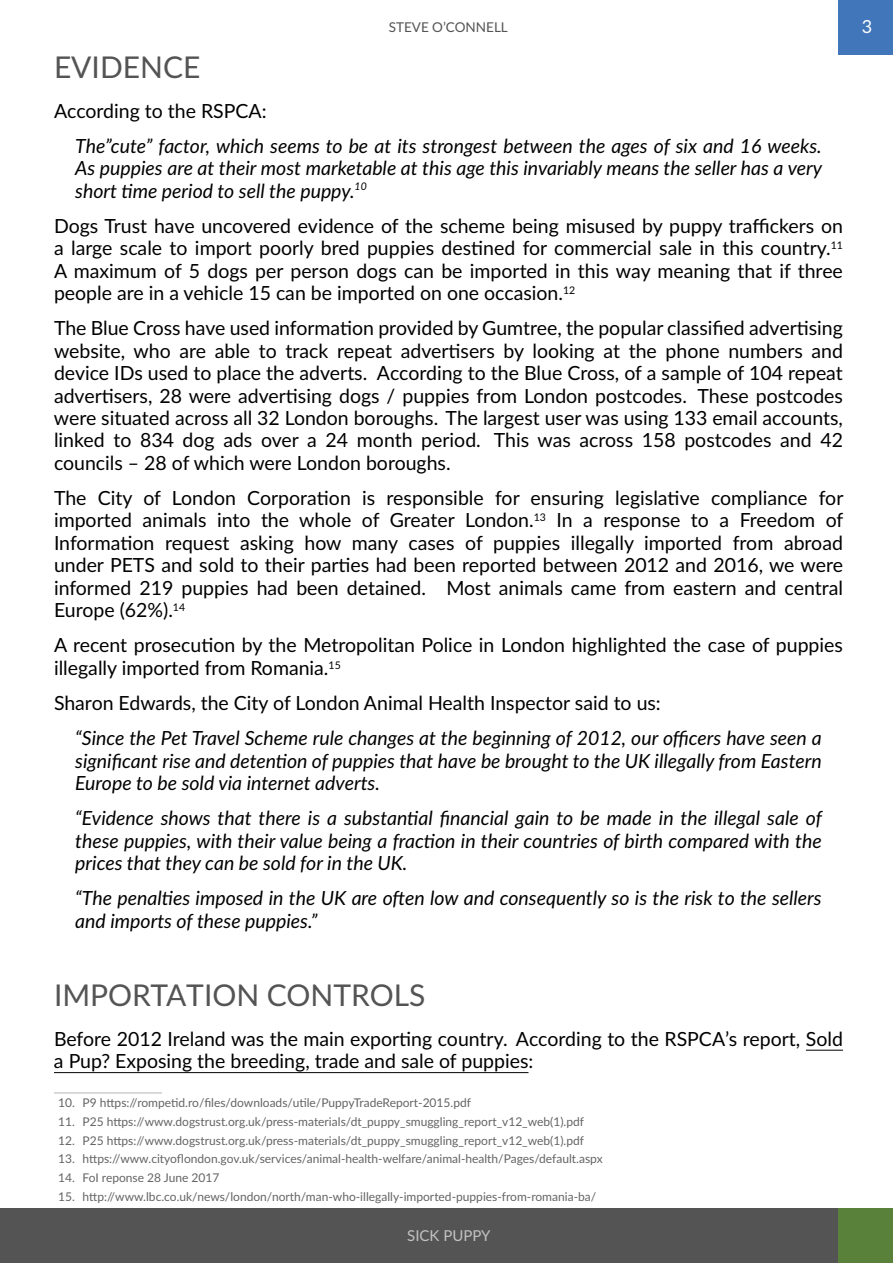
<style>
.page{position:relative;width:893px;height:1263px;background:#fff}
.page>*{position:absolute;margin:0;border:0;box-sizing:border-box;transform-origin:0 0}
.t1{font:30px "Lato Latin";color:#545454}
.t2{font:19.5px/22.5px "Lato Latin";color:#000;text-align:justify}
.t3{font:italic 19.5px/22.4px "Lato Latin";color:#000;text-align:justify}
.t4{font:18px "Lato Latin";color:#fff}
.t5{font:15px "Lato Latin";color:#c2c2c2}
.t6{font:13.5px "Lato Latin";color:#545454}
.t7{font:12px "Lato Latin";color:#646464}
</style>
<div class="page">
<div style="left:0;top:1209px;width:843px;height:54px;background:#545454"></div>
<div style="left:839px;top:1209px;width:54px;height:54px;background:#5a8139"></div>
<div style="left:839px;top:0;width:54px;height:54px;background:#4276bb"></div>
<hr style="left:806px;top:1050px;width:37px;height:1px;background:#000">
<hr style="left:54px;top:1072px;width:474px;height:1px;background:#000">
<hr style="left:54px;top:1092px;width:108px;height:2px;background:#ccc">
<p class="t6" style="left:389px;top:19px;width:121px">STEVE O’CONNELL</p>
<p class="t4" style="left:862px;top:16px;width:12px">3</p>
<h1 class="t1" style="left:54px;top:50px;width:148px">EVIDENCE</h1>
<p class="t2" style="left:54px;top:99px;width:214px">According to the RSPCA:</p>
<p class="t3" style="left:75px;top:134px;width:748px">The”cute” factor, which seems to be at its strongest between the ages of six and 16 weeks.<br>As puppies are at their most marketable at this age this invariably means the seller has a very short time period to sell the puppy.<sup>10</sup></p>
<p class="t2" style="left:54px;top:214px;width:790px">Dogs Trust have uncovered evidence of the scheme being misused by puppy traffickers on a large scale to import poorly bred puppies destined for commercial sale in this country.<sup>11<br></sup>A maximum of 5 dogs per person dogs can be imported in this way meaning that if three people are in a vehicle 15 can be imported on one occasion.<sup>12</sup></p>
<p class="t2" style="left:54px;top:317px;width:790px">The Blue Cross have used information provided by Gumtree, the popular classified advertising website, who are able to track repeat advertisers by looking at the phone numbers and device IDs used to place the adverts. According to the Blue Cross, of a sample of 104 repeat advertisers, 28 were advertising dogs / puppies from London postcodes. These postcodes were situated across all 32 London boroughs. The largest user was using 133 email accounts, linked to 834 dog ads over a 24 month period. This was across 158 postcodes and 42 councils – 28 of which were London boroughs.</p>
<p class="t2" style="left:54px;top:487px;width:791px">The City of London Corporation is responsible for ensuring legislative compliance for imported animals into the whole of Greater London.<sup>13</sup> In a response to a Freedom of Information request asking how many cases of puppies illegally imported from abroad under PETS and sold to their parties had been reported between 2012 and 2016, we were informed 219 puppies had been detained. Most animals came from eastern and central Europe (62%).<sup>14</sup></p>
<p class="t2" style="left:54px;top:634px;width:790px">A recent prosecution by the Metropolitan Police in London highlighted the case of puppies illegally imported from Romania.<sup>15</sup></p>
<p class="t2" style="left:54px;top:691px;width:608px">Sharon Edwards, the City of London Animal Health Inspector said to us:</p>
<p class="t3" style="left:75px;top:727px;width:748px">“Since the Pet Travel Scheme rule changes at the beginning of 2012, our officers have seen a significant rise and detention of puppies that have be brought to the UK illegally from Eastern Europe to be sold via internet adverts.</p>
<p class="t3" style="left:75px;top:807px;width:748px">“Evidence shows that there is a substantial financial gain to be made in the illegal sale of these puppies, with their value being a fraction in their countries of birth compared with the prices that they can be sold for in the UK.</p>
<p class="t3" style="left:75px;top:887px;width:748px">“The penalties imposed in the UK are often low and consequently so is the risk to the sellers and imports of these puppies.”</p>
<h1 class="t1" style="left:54px;top:978px;width:373px">IMPORTATION CONTROLS</h1>
<p class="t2" style="left:54px;top:1027px;width:790px">Before 2012 Ireland was the main exporting country. According to the RSPCA’s report, Sold a Pup? Exposing the breeding, trade and sale of puppies:</p>
<p class="t7" style="left:58px;top:1096px;width:414px">10. P9 https://rompetid.ro/files/downloads/utile/PuppyTradeReport-2015.pdf</p>
<p class="t7" style="left:58px;top:1115px;width:527px">11. P25 https://www.dogstrust.org.uk/press-materials/dt_puppy_smuggling_report_v12_web(1).pdf</p>
<p class="t7" style="left:58px;top:1133px;width:527px">12. P25 https://www.dogstrust.org.uk/press-materials/dt_puppy_smuggling_report_v12_web(1).pdf</p>
<p class="t7" style="left:58px;top:1152px;width:546px">13. https://www.cityoflondon.gov.uk/services/animal-health-welfare/animal-health/Pages/default.aspx</p>
<p class="t7" style="left:58px;top:1171px;width:163px">14. FoI reponse 28 June 2017</p>
<p class="t7" style="left:58px;top:1189px;width:539px">15. http://www.lbc.co.uk/news/london/north/man-who-illegally-imported-puppies-from-romania-ba/</p>
<p class="t5" style="left:407px;top:1227px;width:85px">SICK PUPPY</p>
</div>
